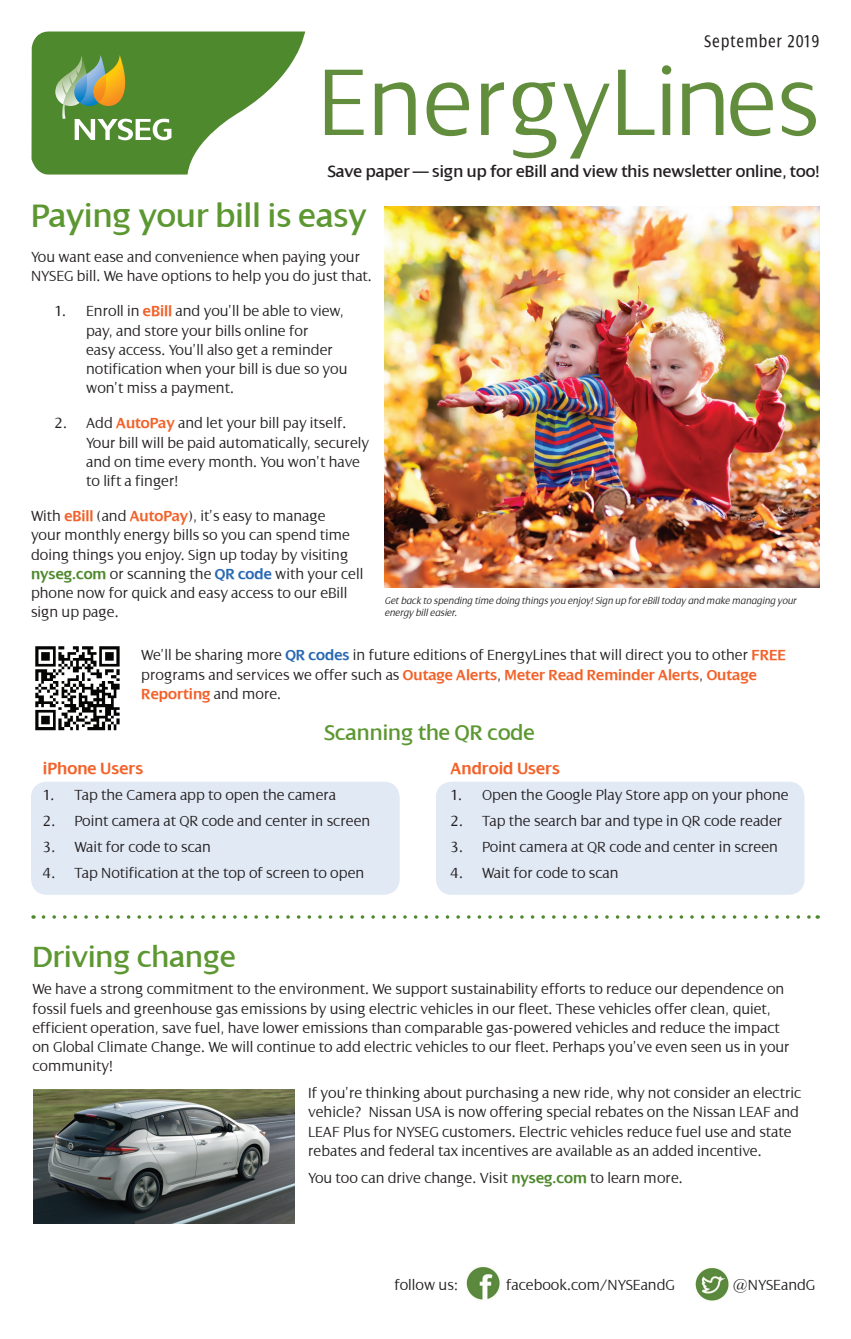
<style>
.page{position:relative;width:851px;height:1339px;background:#fff}
.page>*{position:absolute;margin:0;border:0;box-sizing:border-box;transform-origin:0 0}
.t1{font:300 102.02px "Dialog";color:#628d3c}
.t2{font:35px "Dialog";color:#5c9731}
.t3{font:31.5px "Dialog";color:#5c9731}
.t4{font:22.75px "Dialog";color:#5c9731}
.t5{font:condensed 18.38px "Dialog";letter-spacing:.07em;color:#231f20}
.t6{font:17.5px "Dialog";color:#231f20}
.t7{font:600 17.5px "Dialog";color:#f2622a}
.t8{font:300 15.75px/19.2px "Dialog";color:#231f20}
.t9{font:italic 300 10.5px/12.6px "Dialog";color:#231f20}
.s1{font-weight:600;color:#f2622a}
.s2{font-weight:600;color:#4e892d}
.s3{font-weight:600;color:#2968b3}
</style>
<div class="page">
<svg style="left:32px;top:31px;width:273px;height:144px"></svg>
<img style="left:464px;top:1264px;width:37px;height:37px;border-radius:19px">
<img style="left:693px;top:1265px;width:37px;height:38px;border-radius:19px">
<svg style="left:43px;top:915px;width:768px;height:4px"></svg>
<div style="left:436px;top:782px;width:368px;height:113px;background:#e1e9f5;border-radius:16px"></div>
<div style="left:31px;top:782px;width:368px;height:113px;background:#e1e9f5;border-radius:16px"></div>
<img style="left:35px;top:646px;width:85px;height:85px">
<img style="left:384px;top:207px;width:435px;height:380px">
<img style="left:33px;top:1089px;width:261px;height:134px">
<p class="t5" style="left:704px;top:31px;width:116px">September 2019</p>
<h1 class="t1" style="left:317px;top:47px;width:504px">EnergyLines</h1>
<p class="t6" style="left:328px;top:162px;width:493px">Save paper — sign up for eBill and view this newsletter online, too!</p>
<h2 class="t2" style="left:31px;top:197px;width:337px">Paying your bill is easy</h2>
<p class="t8" style="left:31px;top:247px;width:342px">You want ease and convenience when paying your<br>NYSEG bill. We have options to help you do just that.</p>
<p class="t8" style="left:86px;top:302px;width:263px;text-indent:-31px">1. Enroll in <span class="s1">eBill</span> and you’ll be able to view, pay, and store your bills online for<br>easy access. You’ll also get a reminder notification when your bill is due so you won’t miss a payment.</p>
<p class="t8" style="left:86px;top:414px;width:284px;text-indent:-31px">2. Add <span class="s1">AutoPay</span> and let your bill pay itself.<br>Your bill will be paid automatically, securely and on time every month. You won’t have to lift a finger!</p>
<p class="t8" style="left:31px;top:506px;width:334px">With <span class="s1">eBill</span> (and <span class="s1">AutoPay</span>), it’s easy to manage<br>your monthly energy bills so you can spend time doing things you enjoy. Sign up today by visiting <span class="s2">nyseg.com</span> or scanning the <span class="s3">QR code</span> with your cell phone now for quick and easy access to our eBill sign up page.</p>
<p class="t8" style="left:141px;top:646px;width:646px">We’ll be sharing more <span class="s3">QR codes</span> in future editions of EnergyLines that will direct you to other <span class="s1">FREE </span>programs and services we offer such as <span class="s1">Outage Alerts</span>, <span class="s1">Meter Read Reminder Alerts</span>, <span class="s1">Outage<br>Reporting</span> and more.</p>
<p class="t9" style="left:384px;top:594px;width:413px">Get back to spending time doing things you enjoy! Sign up for eBill today and make managing your energy bill easier.</p>
<h3 class="t4" style="left:324px;top:720px;width:212px">Scanning the QR code</h3>
<p class="t7" style="left:43px;top:759px;width:102px">iPhone Users</p>
<p class="t8" style="left:43px;top:785px;width:295px">1. Tap the Camera app to open the camera</p>
<p class="t8" style="left:43px;top:811px;width:329px">2. Point camera at QR code and center in screen</p>
<p class="t8" style="left:43px;top:837px;width:169px">3. Wait for code to scan</p>
<p class="t8" style="left:43px;top:863px;width:323px">4. Tap Notification at the top of screen to open</p>
<p class="t7" style="left:450px;top:759px;width:111px">Android Users</p>
<p class="t8" style="left:450px;top:785px;width:339px">1. Open the Google Play Store app on your phone</p>
<p class="t8" style="left:450px;top:811px;width:333px">2. Tap the search bar and type in QR code reader</p>
<p class="t8" style="left:450px;top:837px;width:329px">3. Point camera at QR code and center in screen</p>
<p class="t8" style="left:450px;top:863px;width:169px">4. Wait for code to scan</p>
<h3 class="t3" style="left:32px;top:940px;width:205px">Driving change</h3>
<p class="t8" style="left:32px;top:980px;width:758px">We have a strong commitment to the environment. We support sustainability efforts to reduce our dependence on fossil fuels and greenhouse gas emissions by using electric vehicles in our fleet. These vehicles offer clean, quiet, efficient operation, save fuel, have lower emissions than comparable gas-powered vehicles and reduce the impact on Global Climate Change. We will continue to add electric vehicles to our fleet. Perhaps you’ve even seen us in your community!</p>
<p class="t8" style="left:308px;top:1083px;width:494px">If you’re thinking about purchasing a new ride, why not consider an electric vehicle? Nissan USA is now offering special rebates on the Nissan LEAF and LEAF Plus for NYSEG customers. Electric vehicles reduce fuel use and state rebates and federal tax incentives are available as an added incentive.</p>
<p class="t8" style="left:308px;top:1168px;width:376px">You too can drive change. Visit <span class="s2">nyseg.com</span> to learn more.</p>
<p class="t8" style="left:394px;top:1275px;width:65px">follow us:</p>
<p class="t8" style="left:506px;top:1275px;width:170px">facebook.com/NYSEandG</p>
<p class="t8" style="left:733px;top:1275px;width:84px">@NYSEandG</p>
</div>
